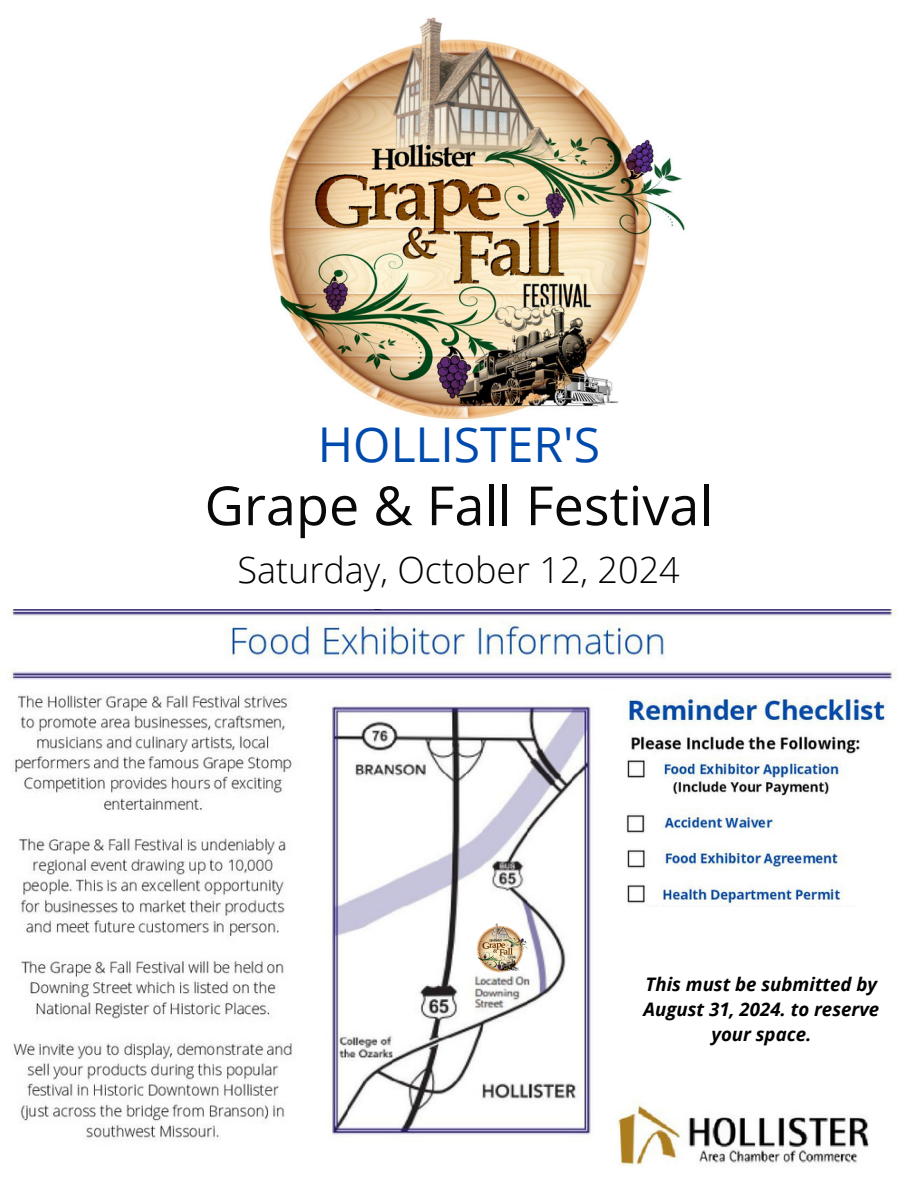
<style>
.page{position:relative;width:918px;height:1188px;background:#fff}
.page>*{position:absolute;margin:0;border:0;box-sizing:border-box;transform-origin:0 0}
.t1{font:54px "Open Sans";color:#090909}
.t2{font:48px "Open Sans";color:#004aad}
.t3{font:300 36px "Open Sans";color:#000}
.t4{font:italic 700 18.6px/24.8px "Open Sans";color:#000;text-align:center}
</style>
<div class="page">
<img style="left:269px;top:17px;width:416px;height:403px">
<img style="left:12px;top:695px;width:280px;height:445px">
<img style="left:9px;top:609px;width:888px;height:71px">
<img style="left:624px;top:694px;width:263px;height:213px">
<img style="left:618px;top:1099px;width:251px;height:67px">
<img style="left:332px;top:704px;width:259px;height:431px">
<img style="left:475px;top:922px;width:53px;height:51px">
<h2 class="t2" style="left:318px;top:411px;width:284px">HOLLISTER'S</h2>
<h1 class="t1" style="left:205px;top:468px;width:510px">Grape &amp; Fall Festival</h1>
<h3 class="t3" style="left:238px;top:544px;width:444px">Saturday, October 12, 2024</h3>
<p class="t4" style="left:644px;top:972px;width:237px">This must be submitted by<br>August 31, 2024. to reserve your space.</p>
</div>
